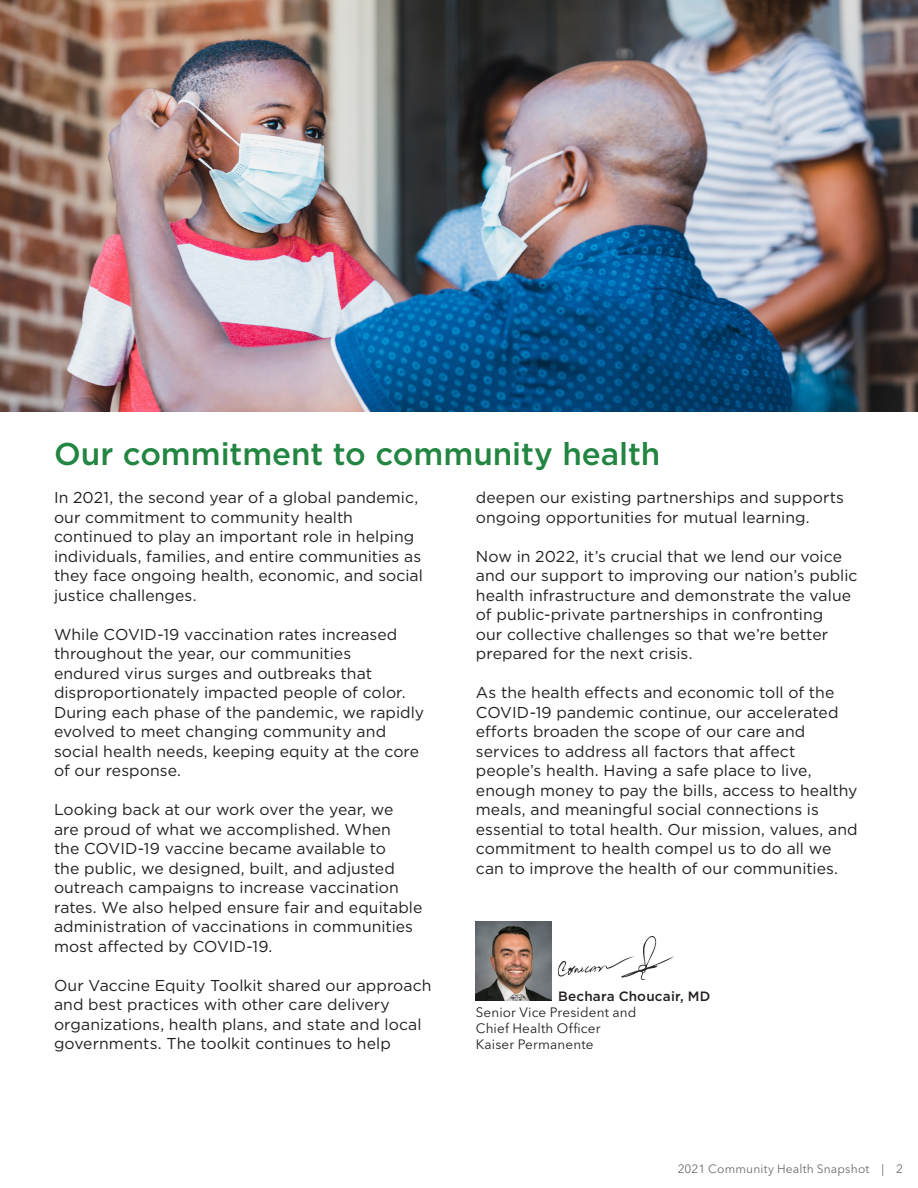
<style>
.page{position:relative;width:918px;height:1188px;background:#fff}
.page>*{position:absolute;margin:0;border:0;box-sizing:border-box;transform-origin:0 0}
.t1{font:500 31.5px "Gotham";color:#228541}
.t2{font:15.75px/19.5px "Gotham";letter-spacing:.005em;color:#231f20}
.t3{font:13.5px/16.2px "Avenir Next LT Pro";letter-spacing:.01em;color:#231f20}
.t4{font:500 13.5px "Gotham";letter-spacing:.015em;color:#231f20}
.t5{font:12px "Avenir Next LT Pro";letter-spacing:.015em;color:#6c6d70}
</style>
<div class="page">
<img style="left:476px;top:921px;width:75px;height:79px">
<img style="left:558px;top:936px;width:115px;height:43px">
<img style="left:0;top:0;width:918px;height:411px">
<h2 class="t1" style="left:54px;top:433px;width:608px">Our commitment to community health</h2>
<p class="t2" style="left:54px;top:488px;width:370px">In 2021, the second year of a global pandemic, our commitment to community health continued to play an important role in helping individuals, families, and entire communities as they face ongoing health, economic, and social justice challenges.</p>
<p class="t2" style="left:54px;top:624px;width:372px">While COVID-19 vaccination rates increased throughout the year, our communities<br>endured virus surges and outbreaks that disproportionately impacted people of color.<br>During each phase of the pandemic, we rapidly evolved to meet changing community and social health needs, keeping equity at the core of our response.</p>
<p class="t2" style="left:54px;top:800px;width:370px">Looking back at our work over the year, we<br>are proud of what we accomplished. When<br>the COVID-19 vaccine became available to<br>the public, we designed, built, and adjusted outreach campaigns to increase vaccination rates. We also helped ensure fair and equitable administration of vaccinations in communities most affected by COVID-19.</p>
<p class="t2" style="left:54px;top:975px;width:379px">Our Vaccine Equity Toolkit shared our approach and best practices with other care delivery organizations, health plans, and state and local governments. The toolkit continues to help</p>
<p class="t2" style="left:476px;top:488px;width:370px">deepen our existing partnerships and supports ongoing opportunities for mutual learning.</p>
<p class="t2" style="left:476px;top:546px;width:383px">Now in 2022, it’s crucial that we lend our voice and our support to improving our nation’s public health infrastructure and demonstrate the value of public-private partnerships in confronting<br>our collective challenges so that we’re better prepared for the next crisis.</p>
<p class="t2" style="left:476px;top:683px;width:383px">As the health effects and economic toll of the COVID-19 pandemic continue, our accelerated efforts broaden the scope of our care and services to address all factors that affect people’s health. Having a safe place to live, enough money to pay the bills, access to healthy meals, and meaningful social connections is essential to total health. Our mission, values, and commitment to health compel us to do all we can to improve the health of our communities.</p>
<p class="t4" style="left:558px;top:987px;width:154px">Bechara Choucair, MD</p>
<p class="t3" style="left:476px;top:1004px;width:162px">Senior Vice President and<br>Chief Health Officer</p>
<p class="t3" style="left:476px;top:1037px;width:119px">Kaiser Permanente</p>
<p class="t5" style="left:678px;top:1161px;width:227px">2021 Community Health Snapshot | 2</p>
</div>
